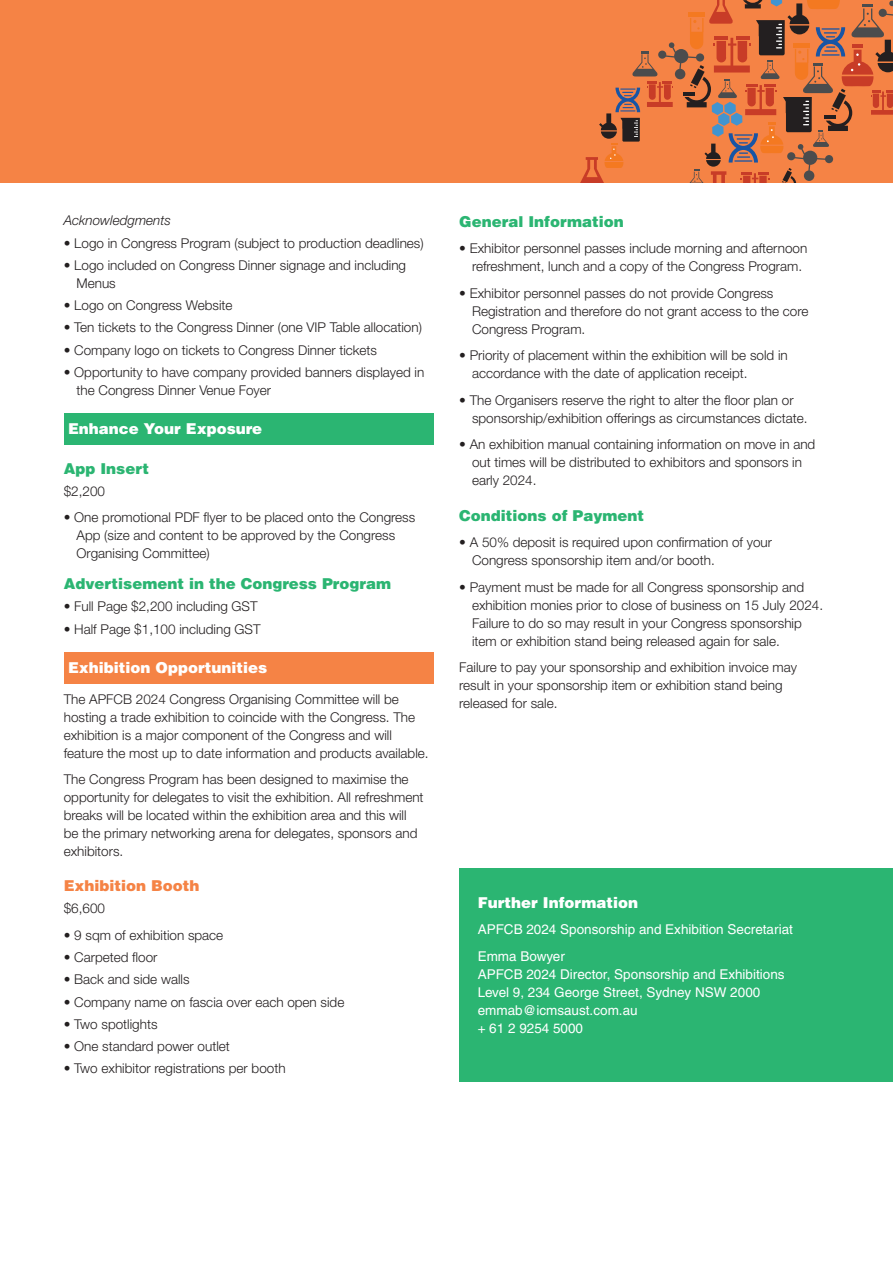
<style>
.page{position:relative;width:893px;height:1263px;background:#fff}
.page>*{position:absolute;margin:0;border:0;box-sizing:border-box;transform-origin:0 0}
.t1{font:900 15px "Helvetica";color:#2bb572}
.t2{font:900 15px "Helvetica";color:#fff}
.t3{font:900 15px "Helvetica";color:#f58345}
.t4{font:300 13.5px/18px "Helvetica Neue";color:#231f20}
.t5{font:13.5px/18px "Helvetica";color:#fff}
.t6{font:italic 300 13.5px "Helvetica Neue";color:#231f20}
</style>
<div class="page">
<div style="left:0;top:0;width:893px;height:183px;background:#f58345"></div>
<svg style="left:580px;top:0;width:313px;height:183px"></svg>
<div style="left:459px;top:868px;width:434px;height:214px;background:#2bb572"></div>
<div style="left:64px;top:653px;width:370px;height:31px;background:#f58345"></div>
<div style="left:64px;top:414px;width:370px;height:31px;background:#2bb572"></div>
<p class="t6" style="left:64px;top:213px;width:109px">Acknowledgments</p>
<p class="t4" style="left:64px;top:234px;width:361px">• Logo in Congress Program (subject to production deadlines)</p>
<p class="t4" style="left:77px;top:256px;width:331px;text-indent:-13px">• Logo included on Congress Dinner signage and including<br>Menus</p>
<p class="t4" style="left:64px;top:296px;width:170px">• Logo on Congress Website</p>
<p class="t4" style="left:64px;top:318px;width:360px">• Ten tickets to the Congress Dinner (one VIP Table allocation)</p>
<p class="t4" style="left:64px;top:341px;width:315px">• Company logo on tickets to Congress Dinner tickets</p>
<p class="t4" style="left:77px;top:363px;width:349px;text-indent:-13px">• Opportunity to have company provided banners displayed in the Congress Dinner Venue Foyer</p>
<p class="t2" style="left:68px;top:419px;width:196px">Enhance Your Exposure</p>
<p class="t1" style="left:64px;top:458px;width:87px">App Insert</p>
<p class="t4" style="left:64px;top:482px;width:43px">$2,200</p>
<p class="t4" style="left:77px;top:508px;width:340px;text-indent:-13px">• One promotional PDF flyer to be placed onto the Congress<br>App (size and content to be approved by the Congress<br>Organising Committee)</p>
<p class="t1" style="left:64px;top:574px;width:329px">Advertisement in the Congress Program</p>
<p class="t4" style="left:64px;top:597px;width:195px">• Full Page $2,200 including GST</p>
<p class="t4" style="left:64px;top:619px;width:198px">• Half Page $1,100 including GST</p>
<p class="t2" style="left:68px;top:658px;width:201px">Exhibition Opportunities</p>
<p class="t4" style="left:64px;top:689px;width:366px">The APFCB 2024 Congress Organising Committee will be hosting a trade exhibition to coincide with the Congress. The exhibition is a major component of the Congress and will feature the most up to date information and products available.</p>
<p class="t4" style="left:64px;top:770px;width:361px">The Congress Program has been designed to maximise the opportunity for delegates to visit the exhibition. All refreshment breaks will be located within the exhibition area and this will be the primary networking arena for delegates, sponsors and exhibitors.</p>
<p class="t3" style="left:64px;top:876px;width:137px">Exhibition Booth</p>
<p class="t4" style="left:64px;top:899px;width:43px">$6,600</p>
<p class="t4" style="left:64px;top:926px;width:161px">• 9 sqm of exhibition space</p>
<p class="t4" style="left:64px;top:948px;width:95px">• Carpeted floor</p>
<p class="t4" style="left:64px;top:970px;width:127px">• Back and side walls</p>
<p class="t4" style="left:64px;top:992px;width:282px">• Company name on fascia over each open side</p>
<p class="t4" style="left:64px;top:1015px;width:95px">• Two spotlights</p>
<p class="t4" style="left:64px;top:1037px;width:168px">• One standard power outlet</p>
<p class="t4" style="left:64px;top:1059px;width:223px">• Two exhibitor registrations per booth</p>
<p class="t1" style="left:459px;top:212px;width:166px">General Information</p>
<p class="t4" style="left:459px;top:239px;width:350px;text-align:center">• Exhibitor personnel passes include morning and afternoon refreshment, lunch and a copy of the Congress Program.</p>
<p class="t4" style="left:472px;top:284px;width:338px;text-indent:-13px">• Exhibitor personnel passes do not provide Congress<br>Registration and therefore do not grant access to the core<br>Congress Program.</p>
<p class="t4" style="left:472px;top:346px;width:317px;text-indent:-13px">• Priority of placement within the exhibition will be sold in accordance with the date of application receipt.</p>
<p class="t4" style="left:472px;top:391px;width:337px;text-indent:-13px">• The Organisers reserve the right to alter the floor plan or sponsorship/exhibition offerings as circumstances dictate.</p>
<p class="t4" style="left:472px;top:435px;width:345px;text-indent:-13px">• An exhibition manual containing information on move in and out times will be distributed to exhibitors and sponsors in early 2024.</p>
<p class="t1" style="left:459px;top:505px;width:187px">Conditions of Payment</p>
<p class="t4" style="left:472px;top:533px;width:302px;text-indent:-13px">• A 50% deposit is required upon confirmation of your<br>Congress sponsorship item and/or booth.</p>
<p class="t4" style="left:472px;top:577px;width:353px;text-indent:-13px">• Payment must be made for all Congress sponsorship and exhibition monies prior to close of business on 15 July 2024.<br>Failure to do so may result in your Congress sponsorship item or exhibition stand being released again for sale.</p>
<p class="t4" style="left:459px;top:658px;width:339px">Failure to pay your sponsorship and exhibition invoice may result in your sponsorship item or exhibition stand being released for sale.</p>
<p class="t2" style="left:478px;top:892px;width:162px">Further Information</p>
<p class="t5" style="left:478px;top:920px;width:317px">APFCB 2024 Sponsorship and Exhibition Secretariat</p>
<p class="t5" style="left:478px;top:947px;width:89px">Emma Bowyer</p>
<p class="t5" style="left:478px;top:965px;width:308px">APFCB 2024 Director, Sponsorship and Exhibitions</p>
<p class="t5" style="left:478px;top:983px;width:284px">Level 9, 234 George Street, Sydney NSW 2000 emmab@icmsaust.com.au<br>+ 61 2 9254 5000</p>
</div>
